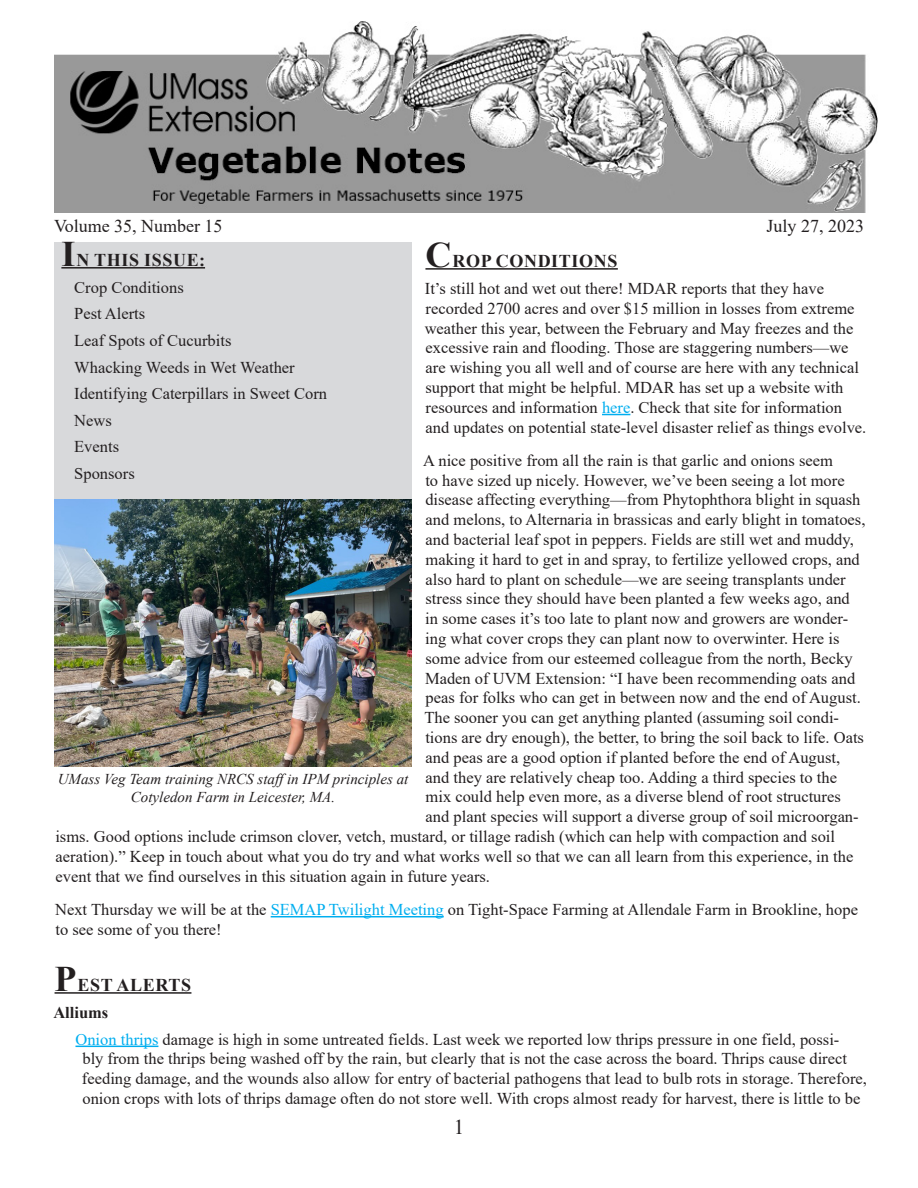
<style>
.page{position:relative;width:918px;height:1188px;background:#fff}
.page>*{position:absolute;margin:0;border:0;box-sizing:border-box;transform-origin:0 0}
.t1{font:21px "Times New Roman";color:#231f20}
.t2{font:700 18px "Times New Roman";letter-spacing:.035em;color:#231f20}
.t3{font:18px "Times New Roman";color:#231f20}
.Main_text{font:16.5px/19.8px "Times New Roman";color:#231f20}
.Bulleted_List{font:16.5px/19.8px "Times New Roman";color:#231f20}
.Paragraph_Heading{font:700 16.5px "Times New Roman";color:#231f20}
.t4{font:italic 15px/18px "Times New Roman";color:#231f20;text-align:center}
.s1{font-size:36px}
.s2{color:#00aeef}
</style>
<div class="page">
<hr style="left:425px;top:268px;width:193px;height:2px;background:#231f20">
<svg style="left:602px;top:414px;width:28px;height:1px"></svg>
<hr style="left:271px;top:916px;width:173px;height:1px;background:#00aeef">
<hr style="left:55px;top:992px;width:136px;height:2px;background:#231f20">
<hr style="left:75px;top:1046px;width:83px;height:1px;background:#00aeef">
<div style="left:54px;top:242px;width:357px;height:258px;background:#d8d9db"></div>
<hr style="left:61px;top:267px;width:144px;height:2px;background:#231f20">
<img style="left:55px;top:500px;width:356px;height:267px">
<img style="left:54px;top:21px;width:824px;height:192px">
<p class="t3" style="left:54px;top:213px;width:170px">Volume 35, Number 15</p>
<p class="t3" style="left:766px;top:213px;width:99px">July 27, 2023</p>
<p class="t2" style="left:61px;top:247px;width:145px"><span class="s1">I</span>N THIS ISSUE:</p>
<p class="Bulleted_List" style="left:74px;top:277px;width:111px">Crop Conditions</p>
<p class="Bulleted_List" style="left:74px;top:303px;width:73px">Pest Alerts</p>
<p class="Bulleted_List" style="left:74px;top:330px;width:159px">Leaf Spots of Cucurbits</p>
<p class="Bulleted_List" style="left:74px;top:357px;width:222px">Whacking Weeds in Wet Weather</p>
<p class="Bulleted_List" style="left:74px;top:383px;width:254px">Identifying Caterpillars in Sweet Corn</p>
<p class="Bulleted_List" style="left:74px;top:410px;width:39px">News</p>
<p class="Bulleted_List" style="left:74px;top:436px;width:46px">Events</p>
<p class="Bulleted_List" style="left:74px;top:463px;width:62px">Sponsors</p>
<p class="t2" style="left:425px;top:248px;width:194px"><span class="s1">C</span>ROP CONDITIONS</p>
<p class="Main_text" style="left:425px;top:278px;width:443px">It’s still hot and wet out there! MDAR reports that they have recorded 2700 acres and over $15 million in losses from extreme weather this year, between the February and May freezes and the excessive rain and flooding. Those are staggering numbers—we are wishing you all well and of course are here with any technical support that might be helpful. MDAR has set up a website with resources and information <span class="s2">here</span>. Check that site for information and updates on potential state-level disaster relief as things evolve.</p>
<p class="Main_text" style="left:423px;top:450px;width:411px">A nice positive from all the rain is that garlic and onions seem</p>
<p class="Main_text" style="left:425px;top:470px;width:421px">to have sized up nicely. However, we’ve been seeing a lot more</p>
<p class="Main_text" style="left:425px;top:489px;width:437px">disease affecting everything—from Phytophthora blight in squash</p>
<p class="Main_text" style="left:426px;top:509px;width:441px">and melons, to Alternaria in brassicas and early blight in tomatoes,</p>
<p class="Main_text" style="left:426px;top:529px;width:430px">and bacterial leaf spot in peppers. Fields are still wet and muddy,</p>
<p class="Main_text" style="left:426px;top:549px;width:436px">making it hard to get in and spray, to fertilize yellowed crops, and</p>
<p class="Main_text" style="left:426px;top:569px;width:422px">also hard to plant on schedule—we are seeing transplants under</p>
<p class="Main_text" style="left:426px;top:588px;width:426px">stress since they should have been planted a few weeks ago, and</p>
<p class="Main_text" style="left:425px;top:608px;width:425px">in some cases it’s too late to plant now and growers are wonder-</p>
<p class="Main_text" style="left:425px;top:628px;width:416px">ing what cover crops they can plant now to overwinter. Here is</p>
<p class="Main_text" style="left:426px;top:648px;width:429px">some advice from our esteemed colleague from the north, Becky</p>
<p class="Main_text" style="left:425px;top:668px;width:432px">Maden of UVM Extension: “I have been recommending oats and</p>
<p class="Main_text" style="left:426px;top:687px;width:437px">peas for folks who can get in between now and the end of August.</p>
<p class="Main_text" style="left:424px;top:707px;width:416px">The sooner you can get anything planted (assuming soil condi-</p>
<p class="Main_text" style="left:425px;top:727px;width:440px">tions are dry enough), the better, to bring the soil back to life. Oats</p>
<p class="Main_text" style="left:426px;top:747px;width:416px">and peas are a good option if planted before the end of August,</p>
<p class="Main_text" style="left:426px;top:767px;width:413px">and they are relatively cheap too. Adding a third species to the</p>
<p class="Main_text" style="left:426px;top:786px;width:417px">mix could help even more, as a diverse blend of root structures</p>
<p class="Main_text" style="left:426px;top:806px;width:435px">and plant species will support a diverse group of soil microorgan-</p>
<p class="Main_text" style="left:55px;top:826px;width:781px">isms. Good options include crimson clover, vetch, mustard, or tillage radish (which can help with compaction and soil</p>
<p class="Main_text" style="left:56px;top:846px;width:799px">aeration).” Keep in touch about what you do try and what works well so that we can all learn from this experience, in the</p>
<p class="Main_text" style="left:56px;top:866px;width:436px">event that we find ourselves in this situation again in future years.</p>
<p class="Main_text" style="left:55px;top:899px;width:804px">Next Thursday we will be at the <span class="s2">SEMAP Twilight Meeting</span> on Tight-Space Farming at Allendale Farm in Brookline, hope to see some of you there!</p>
<p class="t2" style="left:55px;top:972px;width:138px"><span class="s1">P</span>EST ALERTS</p>
<p class="Paragraph_Heading" style="left:53px;top:1001px;width:57px">Alliums</p>
<p class="Bulleted_List" style="left:82px;top:1029px;width:787px;text-indent:-6px"><span class="s2">Onion thrips</span> damage is high in some untreated fields. Last week we reported low thrips pressure in one field, possi-<br>bly from the thrips being washed off by the rain, but clearly that is not the case across the board. Thrips cause direct feeding damage, and the wounds also allow for entry of bacterial pathogens that lead to bulb rots in storage. Therefore, onion crops with lots of thrips damage often do not store well. With crops almost ready for harvest, there is little to be</p>
<p class="t4" style="left:58px;top:770px;width:352px">UMass Veg Team training NRCS staffin IPM principles at<br>Cotyledon Farm in Leicester, MA.</p>
<p class="t1" style="left:454px;top:1112px;width:12px">1</p>
</div>
